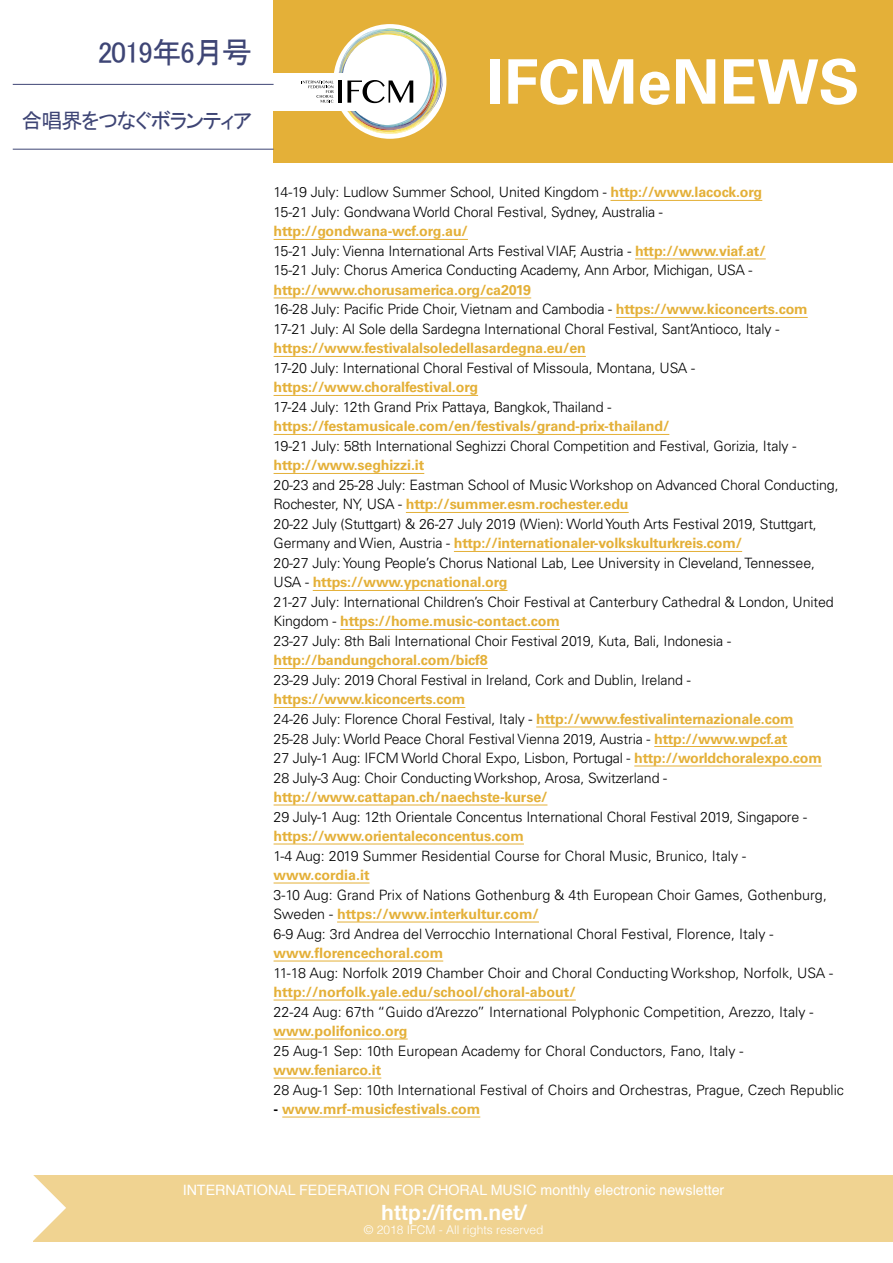
<style>
.page{position:relative;width:893px;height:1263px;background:#fff}
.page>*{position:absolute;margin:0;border:0;box-sizing:border-box;transform-origin:0 0}
.t1{font:700 61.5px "Univers LT Std";color:#fff}
.Month{font:30px "MS P Gothic";letter-spacing:-.05em;color:#3e4575}
.t2{font:700 21px "Helvetica";color:#fff}
.Volunteer{font:21px "MS P Gothic";letter-spacing:-.05em;color:#3e4575}
.Text{font:300 14.25px/19.5px "Univers LT Std";letter-spacing:-.01em;color:#000}
.Text-2{font:700 14.25px/19.5px "Univers LT Std";letter-spacing:-.01em;color:#e4b038}
.t3{font:14.25px "Helvetica";color:#fff}
.t4{font:300 12px "Helvetica";color:#fff}
.s1{font-weight:700;color:#e4b038}
.s2{font-weight:300;color:#000}
.s3{color:#000}
</style>
<div class="page">
<div style="left:274px;top:0;width:619px;height:163px;background:#e4b038"></div>
<div style="left:33px;top:1176px;width:860px;height:66px;background:#f0d391"></div>
<svg style="left:33px;top:1175px;width:33px;height:66px"></svg>
<div style="left:333px;top:24px;width:113px;height:115px;background:#fff;border-radius:50%"></div>
<div style="left:270px;top:73px;width:117px;height:38px;background:#fff"></div>
<svg style="left:302px;top:29px;width:141px;height:105px"></svg>
<hr style="left:13px;top:84px;width:261px;height:1px;background:#3e4575">
<hr style="left:13px;top:149px;width:261px;height:1px;background:#3e4575">
<hr style="left:610px;top:200px;width:152px;height:1px;background:#e4b038">
<hr style="left:274px;top:239px;width:194px;height:1px;background:#e4b038">
<hr style="left:635px;top:259px;width:131px;height:1px;background:#e4b038">
<hr style="left:274px;top:298px;width:257px;height:1px;background:#e4b038">
<hr style="left:616px;top:317px;width:192px;height:1px;background:#e4b038">
<hr style="left:274px;top:356px;width:312px;height:1px;background:#e4b038">
<hr style="left:274px;top:395px;width:204px;height:1px;background:#e4b038">
<hr style="left:274px;top:434px;width:395px;height:1px;background:#e4b038">
<hr style="left:274px;top:473px;width:150px;height:1px;background:#e4b038">
<hr style="left:406px;top:512px;width:223px;height:1px;background:#e4b038">
<hr style="left:454px;top:551px;width:288px;height:1px;background:#e4b038">
<hr style="left:313px;top:590px;width:194px;height:1px;background:#e4b038">
<hr style="left:340px;top:629px;width:220px;height:1px;background:#e4b038">
<hr style="left:274px;top:668px;width:214px;height:1px;background:#e4b038">
<hr style="left:274px;top:707px;width:191px;height:1px;background:#e4b038">
<hr style="left:536px;top:727px;width:258px;height:1px;background:#e4b038">
<hr style="left:654px;top:746px;width:133px;height:1px;background:#e4b038">
<hr style="left:634px;top:766px;width:188px;height:1px;background:#e4b038">
<hr style="left:274px;top:805px;width:273px;height:1px;background:#e4b038">
<hr style="left:274px;top:844px;width:250px;height:1px;background:#e4b038">
<hr style="left:274px;top:883px;width:96px;height:1px;background:#e4b038">
<hr style="left:337px;top:922px;width:202px;height:1px;background:#e4b038">
<hr style="left:274px;top:961px;width:169px;height:1px;background:#e4b038">
<hr style="left:274px;top:1000px;width:302px;height:1px;background:#e4b038">
<hr style="left:274px;top:1039px;width:134px;height:1px;background:#e4b038">
<hr style="left:274px;top:1078px;width:107px;height:1px;background:#e4b038">
<hr style="left:282px;top:1117px;width:198px;height:1px;background:#e4b038">
<p class="Month" style="left:98px;top:37px;width:156px">2019年6月号</p>
<p class="Volunteer" style="left:21px;top:109px;width:232px">合唱界をつなぐボランティア</p>
<p class="t1" style="left:487px;top:46px;width:374px">IFCMeNEWS</p>
<p class="Text" style="left:274px;top:183px;width:490px">14-19 July: Ludlow Summer School, United Kingdom - <span class="s1">http://www.lacock.org</span></p>
<p class="Text" style="left:274px;top:202px;width:391px">15-21 July: Gondwana World Choral Festival, Sydney, Australia - <span class="s1">http://gondwana-wcf.org.au/</span></p>
<p class="Text" style="left:274px;top:241px;width:494px">15-21 July: Vienna International Arts Festival VIAF, Austria - <span class="s1">http://www.viaf.at/</span></p>
<p class="Text" style="left:274px;top:261px;width:480px">15-21 July: Chorus America Conducting Academy, Ann Arbor, Michigan, USA - <span class="s1">http://www.chorusamerica.org/ca2019</span></p>
<p class="Text" style="left:274px;top:300px;width:536px">16-28 July: Pacific Pride Choir, Vietnam and Cambodia - <span class="s1">https://www.kiconcerts.com</span></p>
<p class="Text" style="left:274px;top:319px;width:507px">17-21 July: Al Sole della Sardegna International Choral Festival, Sant’Antioco, Italy - <span class="s1">https://www.festivalalsoledellasardegna.eu/en</span></p>
<p class="Text" style="left:274px;top:358px;width:423px">17-20 July: International Choral Festival of Missoula, Montana, USA - <span class="s1">https://www.choralfestival.org</span></p>
<p class="Text-2" style="left:274px;top:397px;width:397px"><span class="s2">17-24 July: 12th Grand Prix Pattaya, Bangkok, Thailand - </span>https://festamusicale.com/en/festivals/grand-prix-thailand/</p>
<p class="Text" style="left:274px;top:436px;width:524px">19-21 July: 58th International Seghizzi Choral Competition and Festival, Gorizia, Italy - <span class="s1">http://www.seghizzi.it</span></p>
<p class="Text" style="left:274px;top:475px;width:567px">20-23 and 25-28 July: Eastman School of Music Workshop on Advanced Choral Conducting,<br>Rochester, NY, USA - <span class="s1">http://summer.esm.rochester.edu</span></p>
<p class="Text" style="left:274px;top:514px;width:545px">20-22 July (Stuttgart) &amp; 26-27 July 2019 (Wien): World Youth Arts Festival 2019, Stuttgart,<br>Germany and Wien, Austria - <span class="s1">http://internationaler-volkskulturkreis.com/</span></p>
<p class="Text" style="left:274px;top:553px;width:543px">20-27 July: Young People’s Chorus National Lab, Lee University in Cleveland, Tennessee,<br>USA - <span class="s1">https://www.ypcnational.org</span></p>
<p class="Text" style="left:274px;top:592px;width:562px">21-27 July: International Children’s Choir Festival at Canterbury Cathedral &amp; London, United<br>Kingdom - <span class="s1">https://home.music-contact.com</span></p>
<p class="Text" style="left:274px;top:631px;width:459px">23-27 July: 8th Bali International Choir Festival 2019, Kuta, Bali, Indonesia - <span class="s1">http://bandungchoral.com/bicf8</span></p>
<p class="Text" style="left:274px;top:670px;width:419px">23-29 July: 2019 Choral Festival in Ireland, Cork and Dublin, Ireland - <span class="s1">https://www.kiconcerts.com</span></p>
<p class="Text" style="left:274px;top:709px;width:522px">24-26 July: Florence Choral Festival, Italy - <span class="s1">http://www.festivalinternazionale.com</span></p>
<p class="Text" style="left:274px;top:729px;width:515px">25-28 July: World Peace Choral Festival Vienna 2019, Austria - <span class="s1">http://www.wpcf.at</span></p>
<p class="Text" style="left:274px;top:748px;width:550px">27 July-1 Aug: IFCM World Choral Expo, Lisbon, Portugal - <span class="s1">http://worldchoralexpo.com</span></p>
<p class="Text" style="left:274px;top:768px;width:395px">28 July-3 Aug: Choir Conducting Workshop, Arosa, Switzerland - <span class="s1">http://www.cattapan.ch/naechste-kurse/</span></p>
<p class="Text" style="left:274px;top:807px;width:535px">29 July-1 Aug: 12th Orientale Concentus International Choral Festival 2019, Singapore - <span class="s1">https://www.orientaleconcentus.com</span></p>
<p class="Text" style="left:274px;top:846px;width:474px">1-4 Aug: 2019 Summer Residential Course for Choral Music, Brunico, Italy - <span class="s1">www.cordia.it</span></p>
<p class="Text" style="left:274px;top:885px;width:555px">3-10 Aug: Grand Prix of Nations Gothenburg &amp; 4th European Choir Games, Gothenburg,<br>Sweden - <span class="s1">https://www.interkultur.com/</span></p>
<p class="Text" style="left:274px;top:924px;width:501px">6-9 Aug: 3rd Andrea del Verrocchio International Choral Festival, Florence, Italy - <span class="s1">www.florencechoral.com</span></p>
<p class="Text" style="left:274px;top:963px;width:561px">11-18 Aug: Norfolk 2019 Chamber Choir and Choral Conducting Workshop, Norfolk, USA - <span class="s1">http://norfolk.yale.edu/school/choral-about/</span></p>
<p class="Text" style="left:274px;top:1002px;width:541px">22-24 Aug: 67th “Guido d’Arezzo” International Polyphonic Competition, Arezzo, Italy - <span class="s1">www.polifonico.org</span></p>
<p class="Text" style="left:274px;top:1041px;width:471px">25 Aug-1 Sep: 10th European Academy for Choral Conductors, Fano, Italy - <span class="s1">www.feniarco.it</span></p>
<p class="Text" style="left:274px;top:1080px;width:572px">28 Aug-1 Sep: 10th International Festival of Choirs and Orchestras, Prague, Czech Republic</p>
<p class="Text-2" style="left:274px;top:1099px;width:208px"><span class="s3">-</span> www.mrf-musicfestivals.com</p>
<p class="t3" style="left:183px;top:1178px;width:543px">INTERNATIONAL FEDERATION FOR CHORAL MUSIC monthly electronic newsletter</p>
<p class="t2" style="left:381px;top:1195px;width:146px">http://ifcm.net/</p>
<p class="t4" style="left:364px;top:1220px;width:181px">© 2018 IFCM - All rights reserved</p>
</div>
